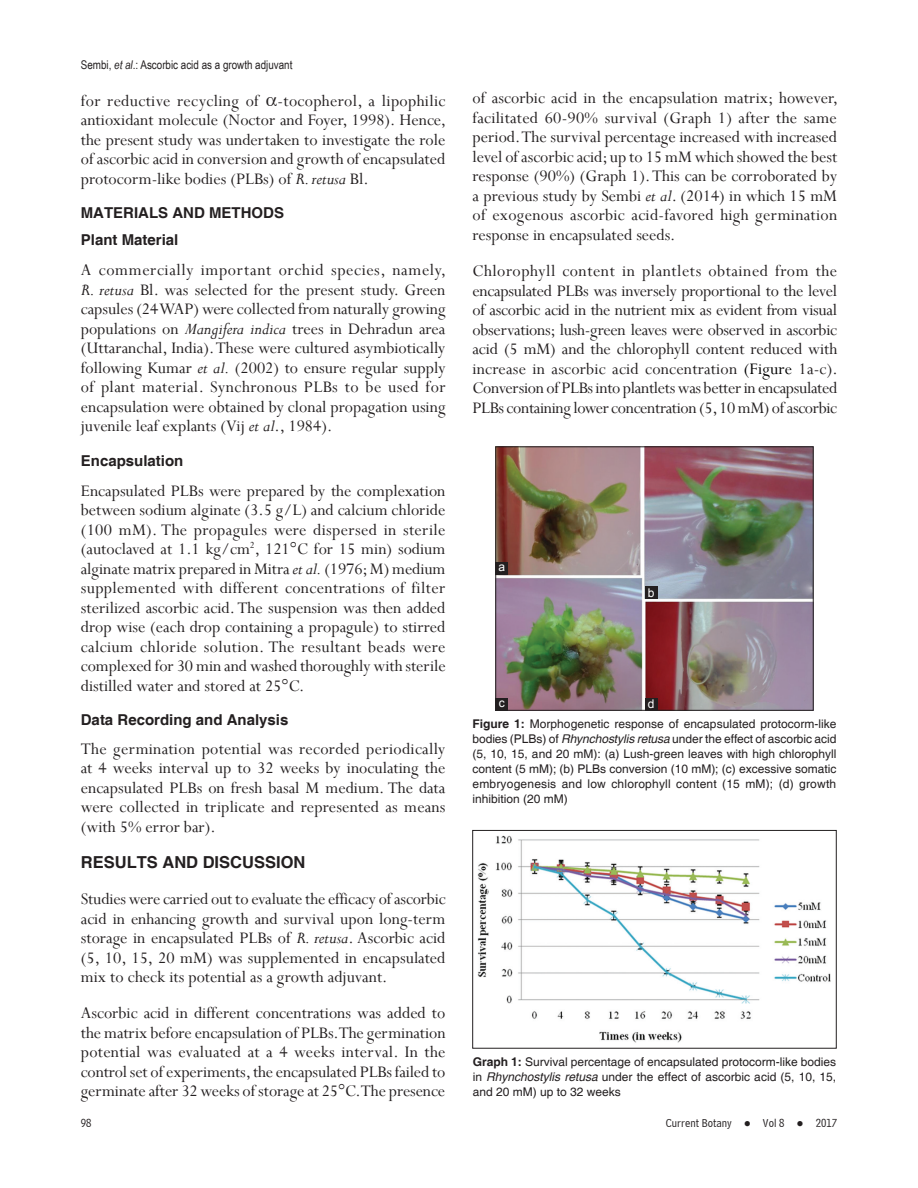
<style>
.page{position:relative;width:918px;height:1188px;background:#fff}
.page>*{position:absolute;margin:0;border:0;box-sizing:border-box;transform-origin:0 0}
.TX{font:18px/19.5px "Perpetua";color:#231f20;text-align:justify}
.t1{font:700 16.5px "Helvetica";color:#231f20}
.t2{font:700 15px "Helvetica";color:#231f20}
.FGC{font:12px/15px "Helvetica";color:#231f20;text-align:justify}
.t3{font:12px "Arial Narrow";color:#231f20}
.RF{font:12px "Bell Centennial BT Address";color:#231f20}
.LABEL{font:12px "Arial";color:#fff}
.s1{font-style:italic}
.s2{color:#000}
.s3{font-weight:700}
.s4{font-family:"Sylfaen"}
</style>
<div class="page">
<img style="left:477px;top:835px;width:354px;height:208px">
<div style="left:472px;top:830px;width:364px;height:218px;border:1px solid #231f20"></div>
<img style="left:498px;top:449px;width:313px;height:260px">
<div style="left:645px;top:698px;width:13px;height:13px;background:#231f20"></div>
<div style="left:496px;top:698px;width:12px;height:13px;background:#231f20"></div>
<div style="left:645px;top:586px;width:13px;height:13px;background:#231f20"></div>
<div style="left:496px;top:562px;width:12px;height:13px;background:#231f20"></div>
<p class="t3" style="left:81px;top:56px;width:213px">Sembi, <span class="s1">et al</span>.: Ascorbic acid as a growth adjuvant</p>
<p class="TX" style="left:81px;top:90px;width:367px">for reductive recycling of -tocopherol, a lipophilic antioxidant molecule (Noctor and Foyer, 1998). Hence, the present study was undertaken to investigate the role of ascorbic acid in conversion and growth of encapsulated protocorm-like bodies (PLBs) of <span class="s1">R. retusa</span> Bl.</p>
<h2 class="t2" style="left:81px;top:204px;width:205px">MATERIALS AND METHODS</h2>
<h2 class="t2" style="left:81px;top:231px;width:99px">Plant Material</h2>
<p class="TX" style="left:81px;top:260px;width:367px">A commercially important orchid species, namely, <span class="s1">R. retusa</span> Bl. was selected for the present study. Green capsules (24 WAP) were collected from naturally growing populations on <span class="s1">Mangifera indica</span> trees in Dehradun area (Uttaranchal, India). These were cultured asymbiotically following Kumar <span class="s1">et al.</span> (2002) to ensure regular supply of plant material. Synchronous PLBs to be used for encapsulation were obtained by clonal propagation using juvenile leaf explants (Vij <span class="s1">et al</span>., 1984).</p>
<h2 class="t2" style="left:81px;top:451px;width:104px">Encapsulation</h2>
<p class="TX" style="left:81px;top:480px;width:366px">Encapsulated PLBs were prepared by the complexation between sodium alginate (3.5 g/L) and calcium chloride (100 mM). The propagules were dispersed in sterile (autoclaved at 1.1 kg/cm<sup>2</sup>, 121°C for 15 min) sodium alginate matrix prepared in Mitra <span class="s1">et al.</span> (1976; M) medium supplemented with different concentrations of filter sterilized ascorbic acid. The suspension was then added drop wise (each drop containing a propagule) to stirred calcium chloride solution. The resultant beads were complexed for 30 min and washed thoroughly with sterile distilled water and stored at 25°C.</p>
<h2 class="t2" style="left:81px;top:711px;width:209px">Data Recording and Analysis</h2>
<p class="TX" style="left:81px;top:739px;width:366px">The germination potential was recorded periodically at 4 weeks interval up to 32 weeks by inoculating the encapsulated PLBs on fresh basal M medium. The data were collected in triplicate and represented as means (with 5% error bar).</p>
<h1 class="t1" style="left:81px;top:852px;width:226px">RESULTS AND DISCUSSION</h1>
<p class="TX" style="left:81px;top:889px;width:366px">Studies were carried out to evaluate the efficacy of ascorbic acid in enhancing growth and survival upon long-term storage in encapsulated PLBs of <span class="s1">R. retusa</span>. Ascorbic acid (5, 10, 15, 20 mM) was supplemented in encapsulated mix to check its potential as a growth adjuvant.</p>
<p class="TX" style="left:81px;top:1003px;width:366px">Ascorbic acid in different concentrations was added to the matrix before encapsulation of PLBs. The germination potential was evaluated at a 4 weeks interval. In the control set of experiments, the encapsulated PLBs failed to germinate after 32 weeks of storage at 25°C. The presence</p>
<p class="TX" style="left:472px;top:88px;width:367px">of ascorbic acid in the encapsulation matrix; however, facilitated 60-90% survival (Graph 1) after the same period. The survival percentage increased with increased level of ascorbic acid; up to 15 mM which showed the best response (90%) (Graph 1). This can be corroborated by a previous study by Sembi <span class="s1">et al</span>. (2014) in which 15 mM of exogenous ascorbic acid-favored high germination response in encapsulated seeds.</p>
<p class="TX" style="left:472px;top:261px;width:367px">Chlorophyll content in plantlets obtained from the encapsulated PLBs was inversely proportional to the level of ascorbic acid in the nutrient mix as evident from visual observations; lush-green leaves were observed in ascorbic acid (5 mM) and the chlorophyll content reduced with increase in ascorbic acid concentration <span class="s2">(Figure</span> 1a-c).<br>Conversion of PLBs into plantlets was better in encapsulated PLBs containing lower concentration (5, 10 mM) of ascorbic</p>
<p class="LABEL" style="left:499px;top:559px;width:8px">a</p>
<p class="LABEL" style="left:648px;top:584px;width:8px">b</p>
<p class="LABEL" style="left:499px;top:695px;width:7px">c</p>
<p class="LABEL" style="left:648px;top:696px;width:8px">d</p>
<p class="FGC" style="left:472px;top:717px;width:366px"><span class="s3">Figure 1:</span> Morphogenetic response of encapsulated protocorm-like bodies (PLBs) of <span class="s1">Rhynchostylis retusa</span> under the effect of ascorbic acid (5, 10, 15, and 20 mM): (a) Lush-green leaves with high chlorophyll content (5 mM); (b) PLBs conversion (10 mM); (c) excessive somatic embryogenesis and low chlorophyll content (15 mM); (d) growth inhibition (20 mM)</p>
<p class="FGC" style="left:473px;top:1055px;width:365px"><span class="s3">Graph 1:</span> Survival percentage of encapsulated protocorm-like bodies in <span class="s1">Rhynchostylis retusa</span> under the effect of ascorbic acid (5, 10, 15, and 20 mM) up to 32 weeks</p>
<p class="RF" style="left:81px;top:1116px;width:12px">98</p>
<p class="RF" style="left:666px;top:1116px;width:173px">Current Botany <span class="s4">●</span> Vol 8 <span class="s4">●</span> 2017</p>
</div>
